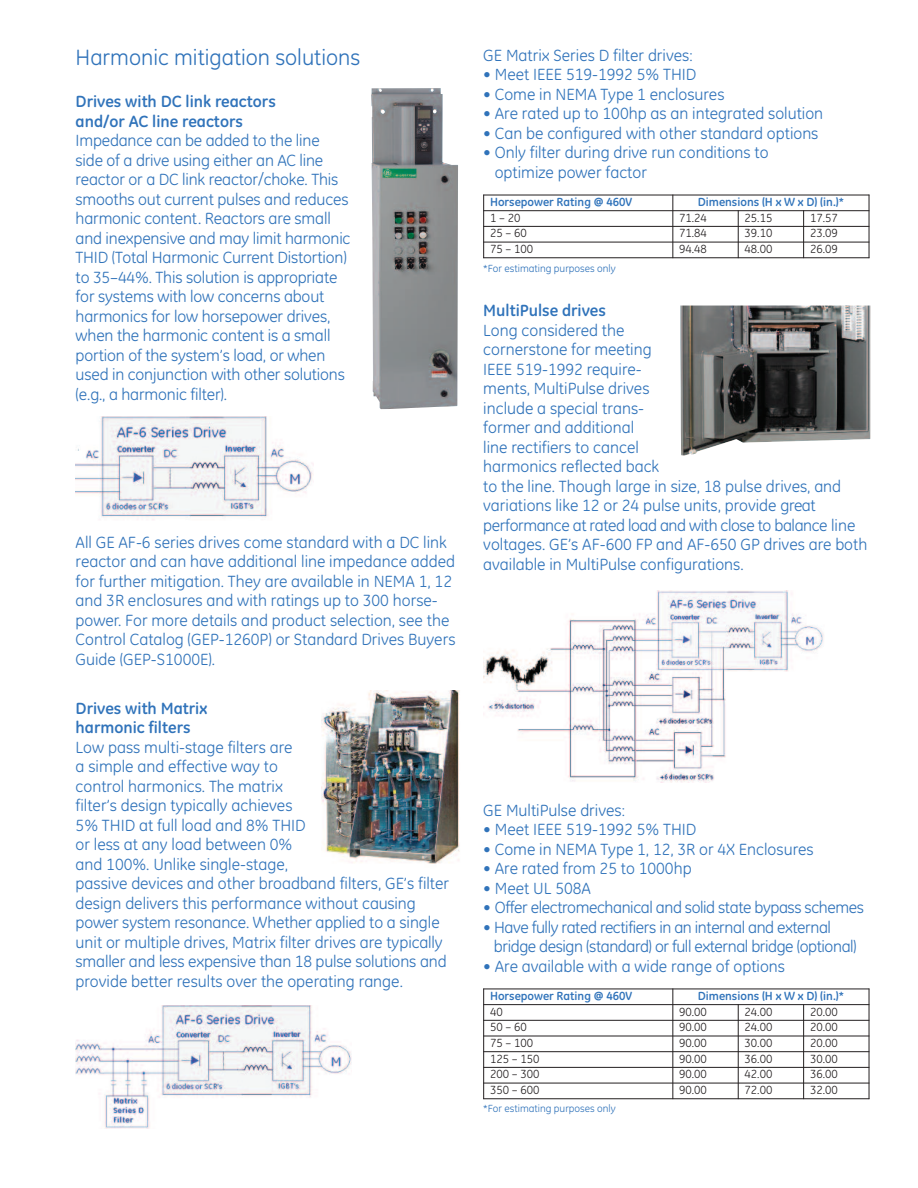
<style>
.page{position:relative;width:918px;height:1188px;background:#fff}
.page>*{position:absolute;margin:0;border:0;box-sizing:border-box;transform-origin:0 0}
.t1{font:22.5px "GE Inspira";color:#3073ba}
.t2{font:16.5px/19.5px "GE Inspira";color:#3073ba}
.t3{font:16.5px/19.5px "GE Inspira";letter-spacing:-.025em;color:#3073ba}
.t4{font:700 16.5px/19.5px "GE Inspira";color:#3073ba}
.t5{font:12px "GE Inspira";color:#231f20}
.t6{font:700 12px "GE Inspira";color:#3073ba}
.t7{font:10.5px "GE Inspira";color:#3073ba}
</style>
<div class="page">
<img style="left:76px;top:416px;width:237px;height:104px">
<img style="left:76px;top:1006px;width:276px;height:123px">
<img style="left:321px;top:690px;width:139px;height:174px">
<hr style="left:483px;top:195px;width:1px;height:63px;background:#231f20">
<hr style="left:672px;top:195px;width:1px;height:63px;background:#231f20">
<hr style="left:738px;top:210px;width:1px;height:48px;background:#231f20">
<hr style="left:803px;top:210px;width:1px;height:48px;background:#231f20">
<hr style="left:869px;top:195px;width:1px;height:63px;background:#231f20">
<hr style="left:483px;top:195px;width:386px;height:1px;background:#231f20">
<hr style="left:483px;top:210px;width:386px;height:1px;background:#231f20">
<hr style="left:483px;top:226px;width:386px;height:1px;background:#231f20">
<hr style="left:483px;top:242px;width:386px;height:1px;background:#231f20">
<hr style="left:483px;top:257px;width:386px;height:1px;background:#231f20">
<img style="left:680px;top:306px;width:191px;height:150px">
<img style="left:483px;top:590px;width:341px;height:192px">
<hr style="left:483px;top:989px;width:1px;height:110px;background:#231f20">
<hr style="left:672px;top:989px;width:1px;height:110px;background:#231f20">
<hr style="left:738px;top:1004px;width:1px;height:95px;background:#231f20">
<hr style="left:803px;top:1004px;width:1px;height:95px;background:#231f20">
<hr style="left:869px;top:989px;width:1px;height:110px;background:#231f20">
<hr style="left:483px;top:989px;width:386px;height:1px;background:#231f20">
<hr style="left:483px;top:1004px;width:386px;height:1px;background:#231f20">
<hr style="left:483px;top:1020px;width:386px;height:1px;background:#231f20">
<hr style="left:483px;top:1036px;width:386px;height:1px;background:#231f20">
<hr style="left:483px;top:1051px;width:386px;height:1px;background:#231f20">
<hr style="left:483px;top:1067px;width:386px;height:1px;background:#231f20">
<hr style="left:483px;top:1083px;width:386px;height:1px;background:#231f20">
<hr style="left:483px;top:1098px;width:386px;height:1px;background:#231f20">
<img style="left:371px;top:88px;width:87px;height:321px">
<h1 class="t1" style="left:76px;top:50px;width:286px">Harmonic mitigation solutions</h1>
<p class="t4" style="left:76px;top:94px;width:202px">Drives with DC link reactors and/or AC line reactors</p>
<p class="t2" style="left:76px;top:133px;width:277px">Impedance can be added to the line side of a drive using either an AC line reactor or a DC link reactor/choke. This smooths out current pulses and reduces harmonic content. Reactors are small and inexpensive and may limit harmonic THID (Total Harmonic Current Distortion) to 35–44%. This solution is appropriate for systems with low concerns about harmonics for low horsepower drives, when the harmonic content is a small portion of the system’s load, or when used in conjunction with other solutions (e.g., a harmonic filter).</p>
<p class="t2" style="left:76px;top:534px;width:382px">All GE AF-6 series drives come standard with a DC link reactor and can have additional line impedance added for further mitigation. They are available in NEMA 1, 12 and 3R enclosures and with ratings up to 300 horse&shy;power. For more details and product selection, see the Control Catalog (GEP-1260P) or Standard Drives Buyers Guide (GEP-S1000E).</p>
<p class="t4" style="left:76px;top:700px;width:133px">Drives with Matrix harmonic filters</p>
<p class="t2" style="left:76px;top:739px;width:375px">Low pass multi-stage filters are<br>a simple and effective way to<br>control harmonics. The matrix<br>filter’s design typically achieves<br>5% THID at full load and 8% THID<br>or less at any load between 0%<br>and 100%. Unlike single-stage,<br>passive devices and other broadband filters, GE’s filter design delivers this performance without causing power system resonance. Whether applied to a single unit or multiple drives, Matrix filter drives are typically smaller and less expensive than 18 pulse solutions and provide better results over the operating range.</p>
<p class="t2" style="left:483px;top:47px;width:211px">GE Matrix Series D filter drives:</p>
<p class="t2" style="left:483px;top:67px;width:215px">• Meet IEEE 519-1992 5% THID</p>
<p class="t2" style="left:483px;top:86px;width:243px">• Come in NEMA Type 1 enclosures</p>
<p class="t2" style="left:483px;top:106px;width:341px">• Are rated up to 100hp as an integrated solution</p>
<p class="t2" style="left:483px;top:125px;width:337px">• Can be configured with other standard options</p>
<p class="t2" style="left:495px;top:145px;width:275px;text-indent:-11px">• Only filter during drive run conditions to optimize power factor</p>
<p class="t6" style="left:490px;top:198px;width:144px">Horsepower Rating @ 460V</p>
<p class="t6" style="left:698px;top:198px;width:148px">Dimensions (H x W x D) (in.)*</p>
<p class="t5" style="left:490px;top:214px;width:32px">1–20</p>
<p class="t5" style="left:679px;top:214px;width:29px">71.24</p>
<p class="t5" style="left:745px;top:214px;width:29px">25.15</p>
<p class="t5" style="left:810px;top:214px;width:29px">17.57</p>
<p class="t5" style="left:490px;top:229px;width:38px">25 – 60</p>
<p class="t5" style="left:679px;top:229px;width:29px">71.84</p>
<p class="t5" style="left:745px;top:229px;width:29px">39.10</p>
<p class="t5" style="left:810px;top:229px;width:29px">23.09</p>
<p class="t5" style="left:490px;top:245px;width:45px">75 – 100</p>
<p class="t5" style="left:679px;top:245px;width:29px">94.48</p>
<p class="t5" style="left:745px;top:245px;width:29px">48.00</p>
<p class="t5" style="left:810px;top:245px;width:29px">26.09</p>
<p class="t7" style="left:483px;top:264px;width:134px">*For estimating purposes only</p>
<p class="t4" style="left:483px;top:302px;width:124px">MultiPulse drives</p>
<p class="t2" style="left:483px;top:322px;width:386px">Long considered the<br>cornerstone for meeting<br>IEEE 519-1992 require-<br>ments, MultiPulse drives<br>include a special trans-<br>former and additional<br>line rectifiers to cancel<br>harmonics reflected back<br>to the line. Though large in size, 18 pulse drives, and variations like 12 or 24 pulse units, provide great performance at rated load and with close to balance line voltages. GE’s AF-600 FP and AF-650 GP drives are both available in MultiPulse configurations.</p>
<p class="t2" style="left:483px;top:802px;width:143px">GE MultiPulse drives:</p>
<p class="t2" style="left:483px;top:822px;width:215px">• Meet IEEE 519-1992 5% THID</p>
<p class="t2" style="left:483px;top:841px;width:332px">• Come in NEMA Type 1, 12, 3R or 4X Enclosures</p>
<p class="t2" style="left:483px;top:861px;width:210px">• Are rated from 25 to 1000hp</p>
<p class="t2" style="left:483px;top:880px;width:109px">• Meet UL 508A</p>
<p class="t3" style="left:483px;top:900px;width:382px">• Offer electromechanical and solid state bypass schemes</p>
<p class="t3" style="left:494px;top:919px;width:364px;text-indent:-11px">• Have fully rated rectifiers in an internal and external bridge design (standard) or full external bridge (optional)</p>
<p class="t2" style="left:483px;top:958px;width:303px">• Are available with a wide range of options</p>
<p class="t6" style="left:490px;top:992px;width:144px">Horsepower Rating @ 460V</p>
<p class="t6" style="left:698px;top:992px;width:148px">Dimensions (H x W x D) (in.)*</p>
<p class="t5" style="left:490px;top:1007px;width:14px">40</p>
<p class="t5" style="left:679px;top:1007px;width:29px">90.00</p>
<p class="t5" style="left:745px;top:1007px;width:29px">24.00</p>
<p class="t5" style="left:810px;top:1007px;width:29px">20.00</p>
<p class="t5" style="left:490px;top:1023px;width:38px">50 – 60</p>
<p class="t5" style="left:679px;top:1023px;width:29px">90.00</p>
<p class="t5" style="left:745px;top:1023px;width:29px">24.00</p>
<p class="t5" style="left:810px;top:1023px;width:29px">20.00</p>
<p class="t5" style="left:490px;top:1039px;width:45px">75 – 100</p>
<p class="t5" style="left:679px;top:1039px;width:29px">90.00</p>
<p class="t5" style="left:745px;top:1039px;width:29px">30.00</p>
<p class="t5" style="left:810px;top:1039px;width:29px">20.00</p>
<p class="t5" style="left:490px;top:1055px;width:51px">125 – 150</p>
<p class="t5" style="left:679px;top:1055px;width:29px">90.00</p>
<p class="t5" style="left:745px;top:1055px;width:29px">36.00</p>
<p class="t5" style="left:810px;top:1055px;width:29px">30.00</p>
<p class="t5" style="left:490px;top:1070px;width:51px">200 – 300</p>
<p class="t5" style="left:679px;top:1070px;width:29px">90.00</p>
<p class="t5" style="left:745px;top:1070px;width:29px">42.00</p>
<p class="t5" style="left:810px;top:1070px;width:29px">36.00</p>
<p class="t5" style="left:490px;top:1086px;width:51px">350 – 600</p>
<p class="t5" style="left:679px;top:1086px;width:29px">90.00</p>
<p class="t5" style="left:745px;top:1086px;width:29px">72.00</p>
<p class="t5" style="left:810px;top:1086px;width:29px">32.00</p>
<p class="t7" style="left:483px;top:1105px;width:134px">*For estimating purposes only</p>
</div>
